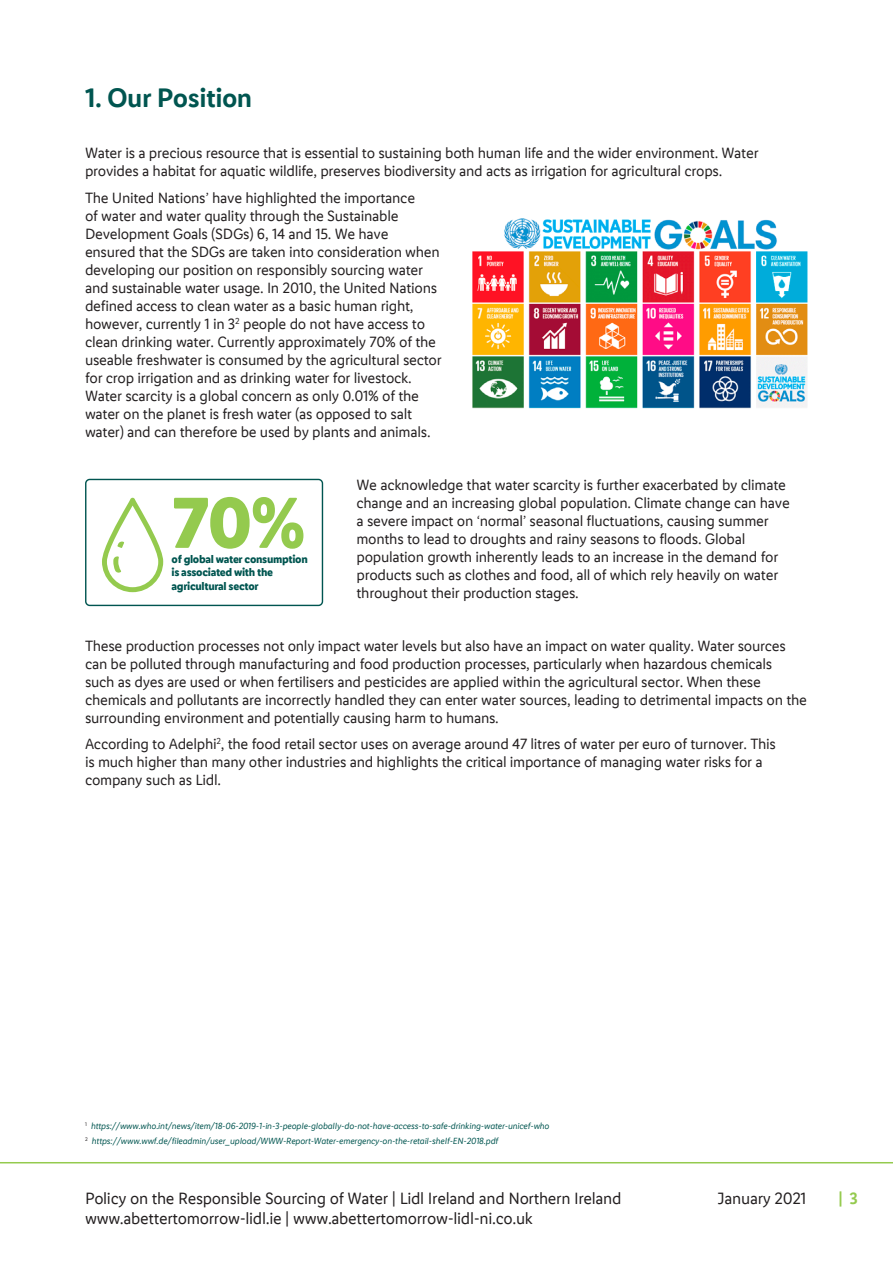
<style>
.page{position:relative;width:893px;height:1263px;background:#fff}
.page>*{position:absolute;margin:0;border:0;box-sizing:border-box;transform-origin:0 0}
.t1{font:700 72.6px "LIDL Pro Font Sans Serif";color:#94ca4e}
.t2{font:27px "New Font";letter-spacing:-.02em;color:#005550}
.t3{font:16.5px/19.8px "LIDL Pro Font Sans Serif";letter-spacing:-.02em;color:#231f20}
.t4{font:16.5px "New Font";color:#94ca4e}
.Body_copy{font:15px/18px "LIDL Pro Font Sans Serif";letter-spacing:-.02em;color:#231f20}
.t5{font:700 11.1px/13.4px "LIDL Pro Font Sans Serif";letter-spacing:-.03em;color:#005550}
.Reference{font:italic 9px "LIDL Pro Font Sans Serif";letter-spacing:-.02em;color:#005550}
</style>
<div class="page">
<hr style="left:0;top:1162px;width:893px;height:1px;background:#94ca4e">
<img style="left:472px;top:218px;width:336px;height:191px">
<div style="left:85px;top:479px;width:238px;height:127px;border:1px solid #005550;border-radius:4px"></div>
<svg style="left:102px;top:498px;width:61px;height:94px"></svg>
<p class="t2" style="left:85px;top:82px;width:169px">1. Our Position</p>
<p class="Body_copy" style="left:85px;top:144px;width:675px">Water is a precious resource that is essential to sustaining both human life and the wider environment. Water provides a habitat for aquatic wildlife, preserves biodiversity and acts as irrigation for agricultural crops.</p>
<p class="Body_copy" style="left:85px;top:189px;width:358px">The United Nations’ have highlighted the importance<br>of water and water quality through the Sustainable Development Goals (SDGs) 6, 14 and 15. We have ensured that the SDGs are taken into consideration when developing our position on responsibly sourcing water and sustainable water usage. In 2010, the United Nations defined access to clean water as a basic human right, however, currently 1 in 3<sup>2</sup> people do not have access to clean drinking water. Currently approximately 70% of the useable freshwater is consumed by the agricultural sector for crop irrigation and as drinking water for livestock.<br>Water scarcity is a global concern as only 0.01% of the water on the planet is fresh water (as opposed to salt water) and can therefore be used by plants and animals.</p>
<p class="Body_copy" style="left:356px;top:476px;width:435px">We acknowledge that water scarcity is further exacerbated by climate change and an increasing global population. Climate change can have a severe impact on ‘normal’ seasonal fluctuations, causing summer months to lead to droughts and rainy seasons to floods. Global population growth inherently leads to an increase in the demand for products such as clothes and food, all of which rely heavily on water throughout their production stages.</p>
<p class="Body_copy" style="left:85px;top:637px;width:723px">These production processes not only impact water levels but also have an impact on water quality. Water sources can be polluted through manufacturing and food production processes, particularly when hazardous chemicals<br>such as dyes are used or when fertilisers and pesticides are applied within the agricultural sector. When these chemicals and pollutants are incorrectly handled they can enter water sources, leading to detrimental impacts on the surrounding environment and potentially causing harm to humans.</p>
<p class="Body_copy" style="left:85px;top:735px;width:693px">According to Adelphi<sup>2</sup>, the food retail sector uses on average around 47 litres of water per euro of turnover. This is much higher than many other industries and highlights the critical importance of managing water risks for a company such as Lidl.</p>
<p class="t1" style="left:172px;top:480px;width:136px">70%</p>
<p class="t5" style="left:172px;top:552px;width:138px">of global water consumption is associated with the agricultural sector</p>
<p class="Reference" style="left:85px;top:1121px;width:466px"><sup>1</sup> https://www.who.int/news/item/18-06-2019-1-in-3-people-globally-do-not-have-access-to-safe-drinking-water-unicef-who</p>
<p class="Reference" style="left:85px;top:1136px;width:415px"><sup>2</sup> https://www.wwf.de/fileadmin/user_upload/WWW-Report-Water-emergency-on-the-retail-shelf-EN-2018.pdf</p>
<p class="t3" style="left:85px;top:1188px;width:538px">Policy on the Responsible Sourcing of Water | Lidl Ireland and Northern Ireland www.abettertomorrow-lidl.ie | www.abettertomorrow-lidl-ni.co.uk</p>
<p class="t3" style="left:718px;top:1188px;width:90px">January 2021</p>
<p class="t4" style="left:838px;top:1189px;width:21px">| 3</p>
</div>
